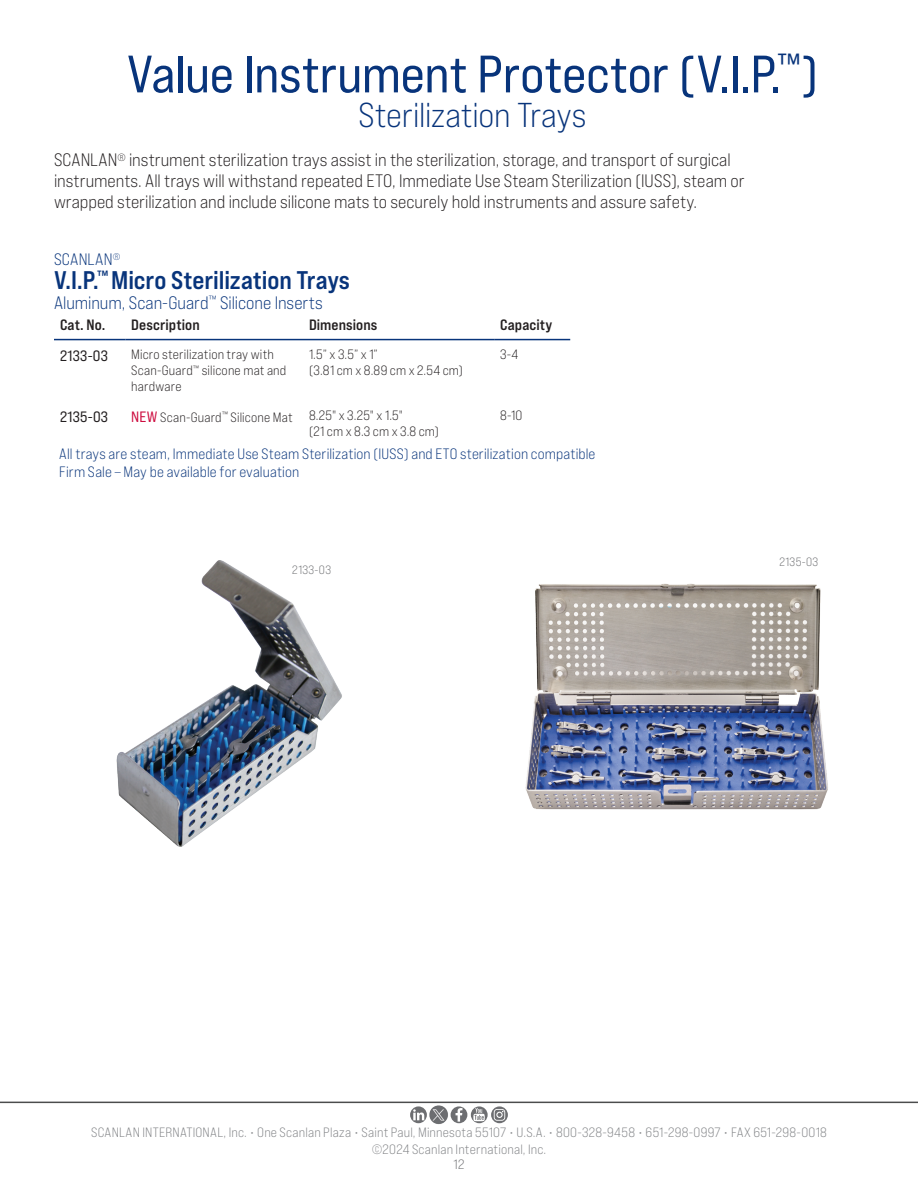
<style>
.page{position:relative;width:918px;height:1188px;background:#fff}
.page>*{position:absolute;margin:0;border:0;box-sizing:border-box;transform-origin:0 0}
.t1{font:52.5px "Bebas Neue Pro Exp Rg";letter-spacing:-.005em;color:#08347b}
.t2{font:34.5px "Bebas Neue Pro Exp Bk";letter-spacing:-.005em;color:#08347b}
._2015_Inst__Care_Title{font:25.5px "Bebas Neue Pro Exp Bd";letter-spacing:-.005em;color:#08347b}
._2015_Description{font:18px/21px "Bebas Neue Pro Exp Bk";color:#231f20}
._2015_Inst__Care_Title-2{font:18px "Bebas Neue Pro Exp Bk";letter-spacing:-.005em;color:#08347b}
._2015_Inst__Care_Title-3{font:16.5px "Bebas Neue Pro Exp Bk";letter-spacing:.015em;color:#08347b}
._2015_CHART_TEXT{font:15px "Bebas Neue Pro Exp Bk";letter-spacing:.005em;color:#08347b}
._2015_CHART_TEXT-2{font:15px "Bebas Neue Pro Exp Bd";letter-spacing:.01em;color:#231f20}
._2015_CHART_Model_Number{font:15px "Bebas Neue Pro Exp Rg";letter-spacing:.02em;color:#231f20}
._2015_CHART_TEXT-3{font:13.5px/16.2px "Bebas Neue Pro Exp Bk";letter-spacing:.015em;color:#231f20}
.t3{font:13.5px/16.5px "Bebas Neue Pro Exp Bk";letter-spacing:.015em;color:#808285;text-align:center}
.t4{font:13.5px "Bebas Neue Pro Exp Bk";color:#6c6d70}
._2015_img_model_number{font:12px "Bebas Neue Pro Exp Bk";letter-spacing:.03em;color:#6c6d70}
.s1{font-family:"Bebas Neue Pro Exp Rg";font-size:15px;color:#cd0d40}
</style>
<div class="page">
<div style="left:451px;top:1106px;width:16px;height:17px;background:#6d6e71;border-radius:50%"></div>
<svg style="left:456px;top:1108px;width:6px;height:14px"></svg>
<svg style="left:471px;top:1106px;width:17px;height:17px"></svg>
<svg style="left:473px;top:1108px;width:12px;height:13px"></svg>
<svg style="left:491px;top:1106px;width:17px;height:17px"></svg>
<svg style="left:494px;top:1109px;width:11px;height:12px"></svg>
<img style="left:429px;top:1105px;width:19px;height:20px">
<svg style="left:410px;top:1106px;width:17px;height:17px"></svg>
<svg style="left:413px;top:1109px;width:11px;height:11px"></svg>
<hr style="left:0;top:1102px;width:918px;height:1px;background:#4b4c4d">
<img style="left:116px;top:560px;width:226px;height:287px">
<hr style="left:54px;top:339px;width:71px;height:1px;background:#08347b">
<hr style="left:125px;top:339px;width:178px;height:1px;background:#08347b">
<hr style="left:303px;top:339px;width:191px;height:1px;background:#08347b">
<hr style="left:494px;top:339px;width:76px;height:1px;background:#08347b">
<img style="left:525px;top:583px;width:303px;height:227px">
<p class="t1" style="left:127px;top:42px;width:693px">Value Instrument Protector (V.I.P.<sup>™</sup>)</p>
<p class="t2" style="left:359px;top:94px;width:229px">Sterilization Trays</p>
<p class="_2015_Description" style="left:54px;top:149px;width:692px">SCANLAN<sup>®</sup> instrument sterilization trays assist in the sterilization, storage, and transport of surgical instruments. All trays will withstand repeated ETO, Immediate Use Steam Sterilization (IUSS), steam or wrapped sterilization and include silicone mats to securely hold instruments and assure safety.</p>
<p class="_2015_Inst__Care_Title-3" style="left:54px;top:249px;width:68px">SCANLAN<sup>®</sup></p>
<p class="_2015_Inst__Care_Title" style="left:54px;top:264px;width:298px">V.I.P.<sup>™</sup> Micro Sterilization Trays</p>
<p class="_2015_Inst__Care_Title-2" style="left:54px;top:291px;width:270px">Aluminum, Scan-Guard<sup>™</sup> Silicone Inserts</p>
<p class="_2015_CHART_TEXT-2" style="left:60px;top:315px;width:47px">Cat. No.</p>
<p class="_2015_CHART_TEXT-2" style="left:131px;top:315px;width:70px">Description</p>
<p class="_2015_CHART_TEXT-2" style="left:309px;top:315px;width:70px">Dimensions</p>
<p class="_2015_CHART_TEXT-2" style="left:500px;top:315px;width:54px">Capacity</p>
<p class="_2015_CHART_Model_Number" style="left:60px;top:346px;width:50px">2133-03</p>
<p class="_2015_CHART_TEXT-3" style="left:131px;top:346px;width:157px">Micro sterilization tray with<br>Scan-Guard<sup>™</sup> silicone mat and hardware</p>
<p class="_2015_CHART_TEXT-3" style="left:309px;top:346px;width:155px">1.5” x 3.5” x 1”<br>(3.81 cm x 8.89 cm x 2.54 cm)</p>
<p class="_2015_CHART_TEXT-3" style="left:500px;top:346px;width:20px">3-4</p>
<p class="_2015_CHART_Model_Number" style="left:60px;top:407px;width:50px">2135-03</p>
<p class="_2015_CHART_TEXT-3" style="left:131px;top:409px;width:163px"><span class="s1">NEW</span> Scan-Guard<sup>™</sup> Silicone Mat</p>
<p class="_2015_CHART_TEXT-3" style="left:309px;top:407px;width:96px">8.25" x 3.25" x 1.5"</p>
<p class="_2015_CHART_TEXT-3" style="left:309px;top:423px;width:131px">(21 cm x 8.3 cm x 3.8 cm)</p>
<p class="_2015_CHART_TEXT-3" style="left:500px;top:407px;width:24px">8-10</p>
<p class="_2015_CHART_TEXT" style="left:59px;top:445px;width:538px">All trays are steam, Immediate Use Steam Sterilization (IUSS) and ETO sterilization compatible</p>
<p class="_2015_CHART_TEXT" style="left:59px;top:463px;width:241px">Firm Sale – May be available for evaluation</p>
<p class="_2015_img_model_number" style="left:292px;top:562px;width:40px">2133-03</p>
<p class="_2015_img_model_number" style="left:779px;top:555px;width:40px">2135-03</p>
<p class="t3" style="left:91px;top:1124px;width:737px">SCANLAN INTERNATIONAL, Inc. • One Scanlan Plaza • Saint Paul, Minnesota 55107 • U.S.A. • 800-328-9458 • 651-298-0997 • FAX 651-298-0018 ©2024 Scanlan International, Inc.</p>
<p class="t4" style="left:454px;top:1156px;width:12px">12</p>
</div>
